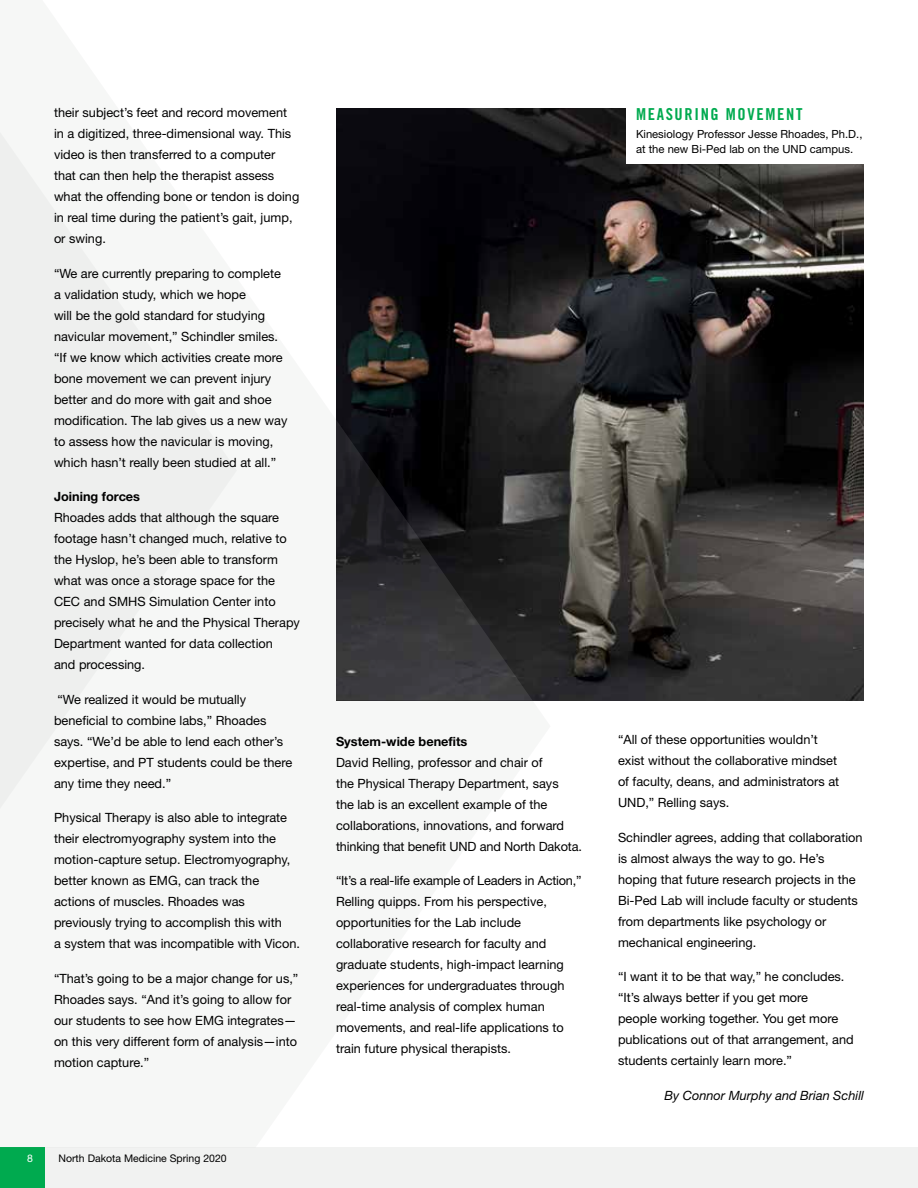
<style>
.page{position:relative;width:918px;height:1188px;background:#fff}
.page>*{position:absolute;margin:0;border:0;box-sizing:border-box;transform-origin:0 0}
.t1{font:16.5px "Trade Gothic LT Pro Bd Cn 20";letter-spacing:.1em;color:#00aa4f}
.t2{font:12.75px/21px "Helvetica Neue LT Pro";color:#000}
.t3{font:700 12.75px "Helvetica Neue LT Pro";color:#000}
.t4{font:italic 12.75px "Helvetica Neue LT Pro";color:#000}
.t5{font:11.25px/15px "Helvetica Neue LT Pro";color:#000}
.t6{font:10.5px "Helvetica Neue LT Pro";color:#000}
.t7{font:10.5px "Helvetica Neue LT Pro";color:#fff}
</style>
<div class="page">
<div style="left:0;top:1148px;width:918px;height:40px;background:#f1f2f1"></div>
<div style="left:0;top:1148px;width:45px;height:40px;background:#00aa4f"></div>
<div style="left:0;top:132px;width:237px;height:677px;background:#f3f4f3"></div>
<img style="left:336px;top:108px;width:528px;height:592px">
<div style="left:626px;top:78px;width:252px;height:86px;background:#fff"></div>
<svg style="left:336px;top:420px;width:197px;height:281px;background:#242426"></svg>
<p class="t2" style="left:54px;top:102px;width:247px">their subject’s feet and record movement in a digitized, three-dimensional way. This video is then transferred to a computer that can then help the therapist assess what the offending bone or tendon is doing in real time during the patient’s gait, jump, or swing.</p>
<p class="t2" style="left:54px;top:262px;width:235px">“We are currently preparing to complete a validation study, which we hope<br>will be the gold standard for studying navicular movement,” Schindler smiles. “If we know which activities create more bone movement we can prevent injury better and do more with gait and shoe modification. The lab gives us a new way to assess how the navicular is moving, which hasn’t really been studied at all.”</p>
<p class="t3" style="left:54px;top:489px;width:88px">Joining forces</p>
<p class="t2" style="left:54px;top:507px;width:247px">Rhoades adds that although the square footage hasn’t changed much, relative to the Hyslop, he’s been able to transform what was once a storage space for the CEC and SMHS Simulation Center into precisely what he and the Physical Therapy Department wanted for data collection<br>and processing.</p>
<p class="t2" style="left:54px;top:688px;width:240px">“We realized it would be mutually beneficial to combine labs,” Rhoades says. “We’d be able to lend each other’s expertise, and PT students could be there any time they need.”</p>
<p class="t2" style="left:54px;top:807px;width:247px">Physical Therapy is also able to integrate their electromyography system into the motion-capture setup. Electromyography, better known as EMG, can track the actions of muscles. Rhoades was previously trying to accomplish this with<br>a system that was incompatible with Vicon.</p>
<p class="t2" style="left:54px;top:967px;width:246px">“That’s going to be a major change for us,” Rhoades says. “And it’s going to allow for our students to see how EMG integrates— on this very different form of analysis—into motion capture.”</p>
<p class="t7" style="left:27px;top:1152px;width:7px">8</p>
<p class="t6" style="left:58px;top:1152px;width:170px">North Dakota Medicine Spring 2020</p>
<p class="t3" style="left:336px;top:733px;width:133px">System-wide benefits</p>
<p class="t2" style="left:336px;top:751px;width:248px">David Relling, professor and chair of<br>the Physical Therapy Department, says<br>the lab is an excellent example of the collaborations, innovations, and forward thinking that benefit UND and North Dakota.</p>
<p class="t2" style="left:336px;top:870px;width:247px">“It’s a real-life example of Leaders in Action,” Relling quipps. From his perspective, opportunities for the Lab include collaborative research for faculty and graduate students, high-impact learning experiences for undergraduates through real-time analysis of complex human movements, and real-life applications to train future physical therapists.</p>
<p class="t1" style="left:636px;top:104px;width:168px">MEASURING MOVEMENT</p>
<p class="t5" style="left:636px;top:126px;width:228px">Kinesiology Professor Jesse Rhoades, Ph.D., at the new Bi-Ped lab on the UND campus.</p>
<p class="t2" style="left:618px;top:729px;width:223px">“All of these opportunities wouldn’t exist without the collaborative mindset of faculty, deans, and administrators at UND,” Relling says.</p>
<p class="t2" style="left:618px;top:826px;width:246px">Schindler agrees, adding that collaboration is almost always the way to go. He’s hoping that future research projects in the Bi-Ped Lab will include faculty or students from departments like psychology or mechanical engineering.</p>
<p class="t2" style="left:618px;top:966px;width:237px">“I want it to be that way,” he concludes. “It’s always better if you get more<br>people working together. You get more publications out of that arrangement, and students certainly learn more.”</p>
<p class="t4" style="left:664px;top:1087px;width:201px">By Connor Murphy and Brian Schill</p>
</div>
